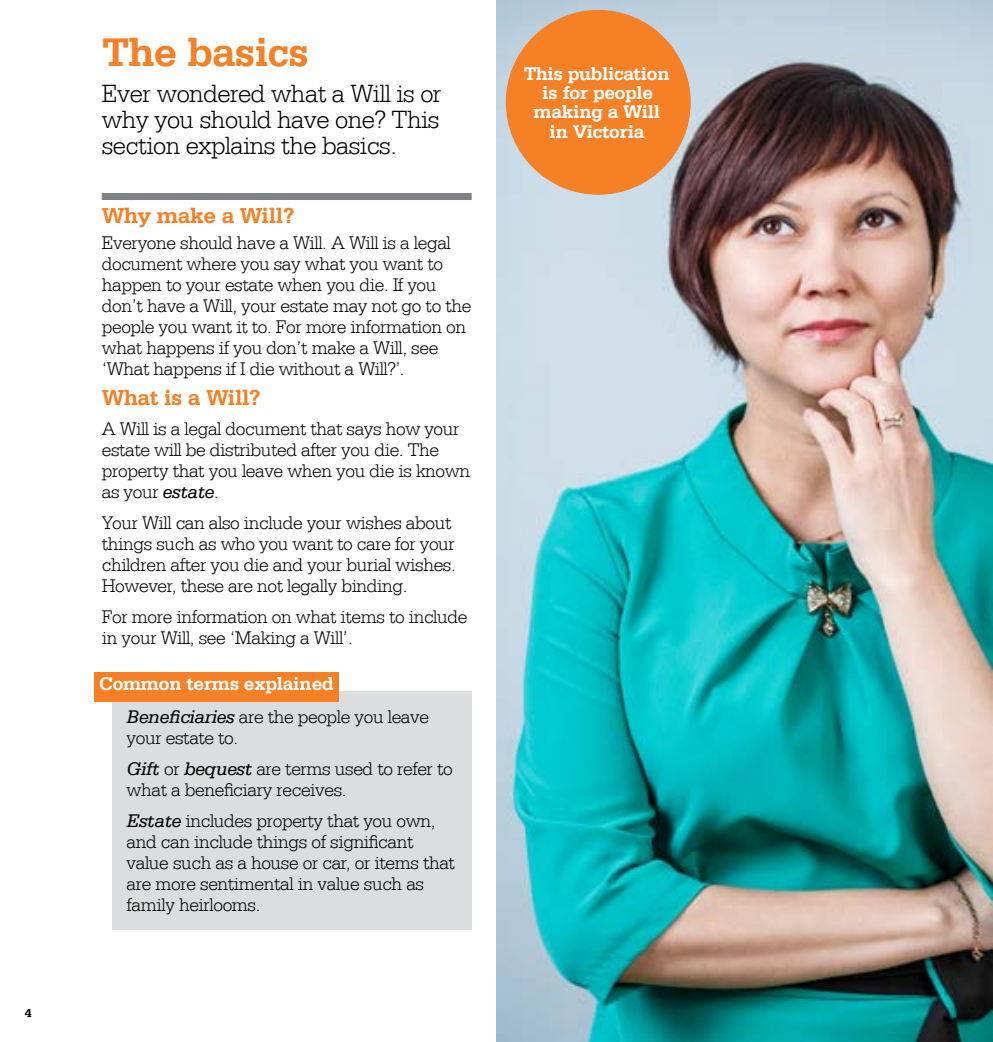
<style>
.page{position:relative;width:993px;height:1042px;background:#fff}
.page>*{position:absolute;margin:0;border:0;box-sizing:border-box;transform-origin:0 0}
.t1{font:700 42px "Serifa LT";letter-spacing:-.02em;color:#f58025}
.t2{font:300 26.25px/26.2px "Serifa LT";letter-spacing:-.02em;color:#000;text-align:justify}
.t3{font:700 22.75px "Serifa LT";letter-spacing:-.02em;color:#f58025}
.t4{font:300 19.25px/21px "Serifa LT";letter-spacing:-.02em;color:#000}
.t5{font:700 19.25px/19.2px "Serifa LT";letter-spacing:-.02em;color:#fff;text-align:center}
.t6{font:700 12.25px "Serifa LT";color:#000}
.s1{font-weight:400;font-style:italic}
</style>
<div class="page">
<img style="left:496px;top:0;width:496px;height:1042px">
<div style="left:102px;top:193px;width:369px;height:7px;background:#808285"></div>
<div style="left:505px;top:10px;width:185px;height:185px;background:#f58025;border-radius:50%"></div>
<div style="left:112px;top:691px;width:359px;height:238px;background:#dcddde"></div>
<div style="left:94px;top:672px;width:245px;height:30px;background:#f58025"></div>
<p class="t6" style="left:25px;top:1006px;width:8px">4</p>
<h1 class="t1" style="left:102px;top:27px;width:209px">The basics</h1>
<h2 class="t2" style="left:102px;top:80px;width:341px">Ever wondered what a Will is or why you should have one? This section explains the basics.</h2>
<p class="t3" style="left:102px;top:202px;width:194px">Why make a Will?</p>
<p class="t4" style="left:102px;top:233px;width:371px">Everyone should have a Will. A Will is a legal document where you say what you want to happen to your estate when you die. If you don’t have a Will, your estate may not go to the people you want it to. For more information on what happens if you don’t make a Will, see ‘What happens if I die without a Will?’.</p>
<p class="t3" style="left:102px;top:384px;width:160px">What is a Will?</p>
<p class="t4" style="left:102px;top:419px;width:370px">A Will is a legal document that says how your estate will be distributed after you die. The property that you leave when you die is known as your <span class="s1">estate</span>.</p>
<p class="t4" style="left:102px;top:513px;width:355px">Your Will can also include your wishes about things such as who you want to care for your children after you die and your burial wishes.<br>However, these are not legally binding.</p>
<p class="t4" style="left:102px;top:607px;width:367px">For more information on what items to include in your Will, see ‘Making a Will’.</p>
<p class="t5" style="left:99px;top:674px;width:236px">Common terms explained</p>
<p class="t4" style="left:126px;top:707px;width:304px"><span class="s1">Beneficiaries</span> are the people you leave your estate to.</p>
<p class="t4" style="left:126px;top:759px;width:327px"><span class="s1">Gift</span> or <span class="s1">bequest</span> are terms used to refer to what a beneficiary receives.</p>
<p class="t4" style="left:126px;top:810px;width:330px"><span class="s1">Estate</span> includes property that you own, and can include things of significant value such as a house or car, or items that are more sentimental in value such as family heirlooms.</p>
<p class="t5" style="left:523px;top:64px;width:148px">This publication is for people making a Will in Victoria</p>
</div>
